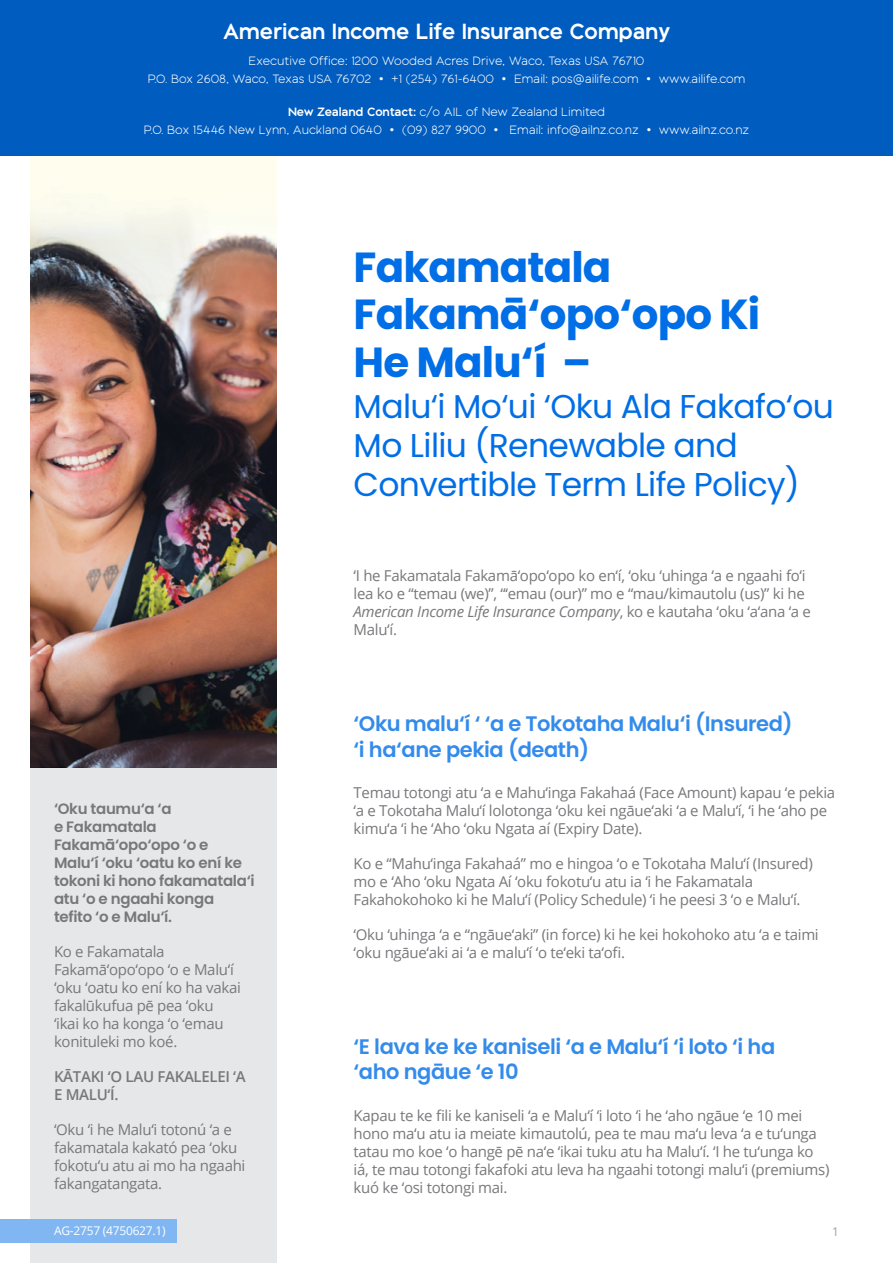
<style>
.page{position:relative;width:893px;height:1263px;background:#fff}
.page>*{position:absolute;margin:0;border:0;box-sizing:border-box;transform-origin:0 0}
.t1{font:700 42px/47.2px "Poppins";letter-spacing:-.02em;color:#006ee6}
.t2{font:33px/39px "Poppins";letter-spacing:-.02em;color:#006ee6}
.t3{font:600 22.5px "Black Sans";letter-spacing:-.01em;color:#fff}
.t4{font:600 21px/25.2px "Poppins";letter-spacing:-.02em;color:#338beb}
.t5{font:15px/18px "Open Sans";letter-spacing:-.02em;color:#77787b}
.t6{font:600 15px/18px "Poppins";letter-spacing:-.02em;color:#77787b}
.t7{font:600 15px/18px "Open Sans";letter-spacing:-.02em;color:#77787b}
.t8{font:300 12.3px/17.9px "Black Sans";letter-spacing:-.01em;color:#fff;text-align:center}
.t9{font:12px "Open Sans";letter-spacing:-.02em;color:#fff}
.t10{font:12px "Open Sans";color:#9d9fa2}
.s1{font-weight:600}
.s2{font-style:italic}
</style>
<div class="page">
<div style="left:30px;top:767px;width:246px;height:496px;background:#e6e7e8"></div>
<img style="left:30px;top:155px;width:246px;height:612px">
<div style="left:0;top:0;width:893px;height:155px;background:#005cbf"></div>
<div style="left:0;top:1219px;width:177px;height:24px;background:#80b6f2"></div>
<h3 class="t3" style="left:223px;top:18px;width:449px">American Income Life Insurance Company</h3>
<p class="t8" style="left:148px;top:52px;width:599px">Executive Office: 1200 Wooded Acres Drive, Waco, Texas USA 76710<br>P.O. Box 2608, Waco, Texas USA 76702 • +1 (254) 761-6400 • Email: pos@ailife.com • www.ailife.com</p>
<p class="t8" style="left:144px;top:103px;width:607px"><span class="s1">New Zealand Contact:</span> c/o AIL of New Zealand Limited<br>P.O. Box 15446 New Lynn, Auckland 0640 • (09) 827 9900 • Email: info@ailnz.co.nz • www.ailnz.co.nz</p>
<h1 class="t1" style="left:354px;top:244px;width:408px">Fakamatala<br>Fakamā‘opo‘opo Ki<br>He Malu‘í –</h1>
<h2 class="t2" style="left:354px;top:387px;width:482px">Malu‘i Mo‘ui ‘Oku Ala Fakafo‘ou<br>Mo Liliu (Renewable and<br>Convertible Term Life Policy)</h2>
<p class="t6" style="left:54px;top:800px;width:202px">‘Oku taumu‘a ‘a<br>e Fakamatala<br>Fakamā‘opo‘opo ‘o e<br>Malu‘í ‘oku ‘oatu ko ení ke tokoni ki hono fakamatala‘i atu ‘o e ngaahi konga tefito ‘o e Malu‘í.</p>
<p class="t5" style="left:54px;top:942px;width:188px">Ko e Fakamatala<br>Fakamā‘opo‘opo ‘o e Malu‘í ‘oku ‘oatu ko ení ko ha vakai fakalūkufua pē pea ‘oku ‘ikai ko ha konga ‘o ‘emau konituleki mo koé.</p>
<p class="t7" style="left:54px;top:1067px;width:193px">KĀTAKI ‘O LAU FAKALELEI ‘A<br>E MALU‘Í.</p>
<p class="t5" style="left:54px;top:1120px;width:193px">‘Oku ‘i he Malu‘i totonú ‘a e fakamatala kakató pea ‘oku fokotu‘u atu ai mo ha ngaahi fakangatangata.</p>
<p class="t9" style="left:54px;top:1223px;width:113px">AG-2757 (4750627.1)</p>
<p class="t5" style="left:354px;top:566px;width:459px">‘I he Fakamatala Fakamā‘opo‘opo ko en‘í, ‘oku ‘uhinga ‘a e ngaahi fo‘i lea ko e “temau (we)”, “‘emau (our)” mo e “mau/kimautolu (us)” ki he <span class="s2">American Income Life Insurance Company</span>, ko e kautaha ‘oku ‘a‘ana ‘a e Malu‘í.</p>
<h3 class="t4" style="left:354px;top:711px;width:441px">‘Oku malu‘í ‘ ‘a e Tokotaha Malu‘i (Insured) ‘i ha‘ane pekia (death)</h3>
<p class="t5" style="left:354px;top:783px;width:483px">Temau totongi atu ‘a e Mahu‘inga Fakahaá (Face Amount) kapau ‘e pekia ‘a e Tokotaha Malu‘í lolotonga ‘oku kei ngāue‘aki ‘a e Malu‘í, ‘i he ‘aho pe kimu‘a ‘i he ‘Aho ‘oku Ngata aí (Expiry Date).</p>
<p class="t5" style="left:354px;top:854px;width:461px">Ko e “Mahu‘inga Fakahaá” mo e hingoa ‘o e Tokotaha Malu‘í (Insured) mo e ‘Aho ‘oku Ngata Aí ‘oku fokotu‘u atu ia ‘i he Fakamatala<br>Fakahokohoko ki he Malu‘í (Policy Schedule) ‘i he peesi 3 ‘o e Malu‘í.</p>
<p class="t5" style="left:354px;top:925px;width:467px">‘Oku ‘uhinga ‘a e “ngāue‘aki” (in force) ki he kei hokohoko atu ‘a e taimi ‘oku ngāue‘aki ai ‘a e malu‘í ‘o te‘eki ta‘ofi.</p>
<h3 class="t4" style="left:354px;top:1034px;width:423px">‘E lava ke ke kaniseli ‘a e Malu‘í ‘i loto ‘i ha ‘aho ngāue ‘e 10</h3>
<p class="t5" style="left:354px;top:1106px;width:477px">Kapau te ke fili ke kaniseli ‘a e Malu‘í ‘i loto ‘i he ‘aho ngāue ‘e 10 mei hono ma‘u atu ia meiate kimautolú, pea te mau ma‘u leva ‘a e tu‘unga tatau mo koe ‘o hangē pē na‘e ‘ikai tuku atu ha Malu‘í. ‘I he tu‘unga ko iá, te mau totongi fakafoki atu leva ha ngaahi totongi malu‘i (premiums) kuó ke ‘osi totongi mai.</p>
<p class="t10" style="left:832px;top:1223px;width:8px">1</p>
</div>
